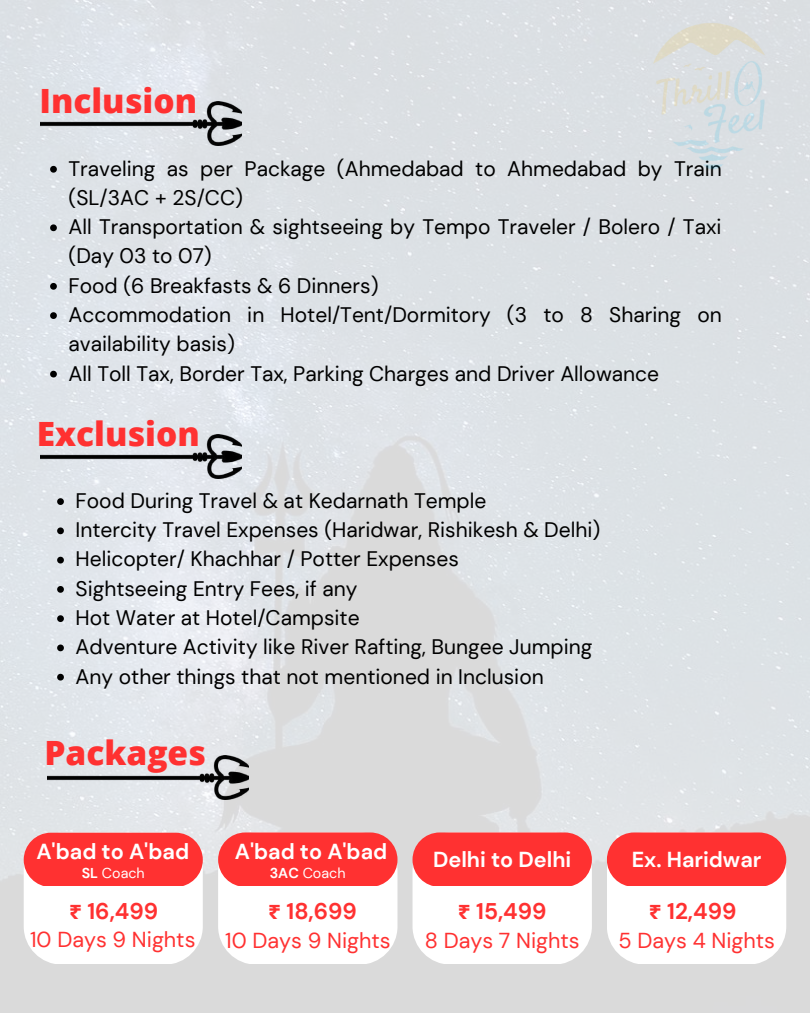
<style>
.page{position:relative;width:810px;height:1013px;background:#fff}
.page>*{position:absolute;margin:0;border:0;box-sizing:border-box;transform-origin:0 0}
.t1{font:800 33.4px "Open Sans";color:#ff3131}
.t2{font:700 22.7px "DM Sans";color:#ff3131}
.t3{font:700 21.7px "DM Sans";color:#fff}
.t4{font:21.6px "DM Sans";color:#ff3131}
.t5{font:700 21.6px "DM Sans";color:#fff}
.t6{font:21px/29.2px "DM Sans";color:#000}
.t7{font:14.3px "DM Sans";color:#fff}
.s1{font-weight:700}
.s2{font-family:"Noto Sans Gurmukhi"}
</style>
<div class="page">
<img style="left:0;top:0;width:810px;height:1012px">
<img style="left:40px;top:102px;width:201px;height:44px">
<img style="left:40px;top:434px;width:201px;height:44px">
<svg style="left:50px;top:166px;width:7px;height:7px"></svg>
<svg style="left:50px;top:224px;width:7px;height:7px"></svg>
<svg style="left:50px;top:283px;width:7px;height:7px"></svg>
<svg style="left:50px;top:312px;width:7px;height:7px"></svg>
<svg style="left:50px;top:371px;width:7px;height:6px"></svg>
<svg style="left:57px;top:498px;width:7px;height:7px"></svg>
<svg style="left:57px;top:527px;width:7px;height:7px"></svg>
<svg style="left:57px;top:556px;width:7px;height:7px"></svg>
<svg style="left:57px;top:586px;width:7px;height:6px"></svg>
<svg style="left:57px;top:615px;width:7px;height:7px"></svg>
<svg style="left:57px;top:644px;width:7px;height:7px"></svg>
<svg style="left:57px;top:673px;width:7px;height:7px"></svg>
<div style="left:24px;top:832px;width:179px;height:132px;background:#fff;border-radius:38px"></div>
<svg style="left:24px;top:832px;width:179px;height:53px"></svg>
<div style="left:218px;top:832px;width:180px;height:132px;background:#fff;border-radius:38px"></div>
<svg style="left:218px;top:832px;width:180px;height:53px"></svg>
<div style="left:413px;top:832px;width:179px;height:132px;background:#fff;border-radius:38px"></div>
<svg style="left:413px;top:832px;width:179px;height:53px"></svg>
<div style="left:607px;top:832px;width:179px;height:132px;background:#fff;border-radius:38px"></div>
<svg style="left:607px;top:832px;width:179px;height:53px"></svg>
<img style="left:47px;top:755px;width:201px;height:44px">
<img style="left:628px;top:16px;width:162px;height:161px">
<h1 class="t1" style="left:39px;top:77px;width:159px">Inclusion</h1>
<p class="t6" style="left:69px;top:154px;width:655px">Traveling as per Package (Ahmedabad to Ahmedabad by Train (SL/3AC + 2S/CC)<br>All Transportation &amp; sightseeing by Tempo Traveler / Bolero / Taxi (Day 03 to 07)<br>Food (6 Breakfasts &amp; 6 Dinners)<br>Accommodation in Hotel/Tent/Dormitory (3 to 8 Sharing on availability basis)<br>All Toll Tax, Border Tax, Parking Charges and Driver Allowance</p>
<h1 class="t1" style="left:37px;top:410px;width:165px">Exclusion</h1>
<p class="t6" style="left:76px;top:486px;width:526px">Food During Travel &amp; at Kedarnath Temple<br>Intercity Travel Expenses (Haridwar, Rishikesh &amp; Delhi)<br>Helicopter/ Khachhar / Potter Expenses<br>Sightseeing Entry Fees, if any<br>Hot Water at Hotel/Campsite<br>Adventure Activity like River Rafting, Bungee Jumping Any other things that not mentioned in Inclusion</p>
<h1 class="t1" style="left:45px;top:729px;width:163px">Packages</h1>
<p class="t3" style="left:36px;top:837px;width:154px">A'bad to A'bad</p>
<p class="t5" style="left:235px;top:837px;width:154px">A'bad to A'bad</p>
<p class="t7" style="left:82px;top:864px;width:64px"><span class="s1">SL</span> Coach</p>
<p class="t7" style="left:270px;top:864px;width:77px"><span class="s1">3AC</span> Coach</p>
<p class="t2" style="left:69px;top:896px;width:91px"><span class="s2">₹</span> 16,499</p>
<p class="t4" style="left:30px;top:925px;width:167px">10 Days 9 Nights</p>
<p class="t2" style="left:268px;top:896px;width:90px"><span class="s2">₹</span> 18,699</p>
<p class="t4" style="left:225px;top:926px;width:167px">10 Days 9 Nights</p>
<p class="t5" style="left:433px;top:845px;width:140px">Delhi to Delhi</p>
<p class="t2" style="left:458px;top:896px;width:90px"><span class="s2">₹</span> 15,499</p>
<p class="t4" style="left:425px;top:926px;width:156px">8 Days 7 Nights</p>
<p class="t5" style="left:632px;top:845px;width:131px">Ex. Haridwar</p>
<p class="t2" style="left:649px;top:896px;width:89px"><span class="s2">₹</span> 12,499</p>
<p class="t4" style="left:619px;top:926px;width:158px">5 Days 4 Nights</p>
</div>
